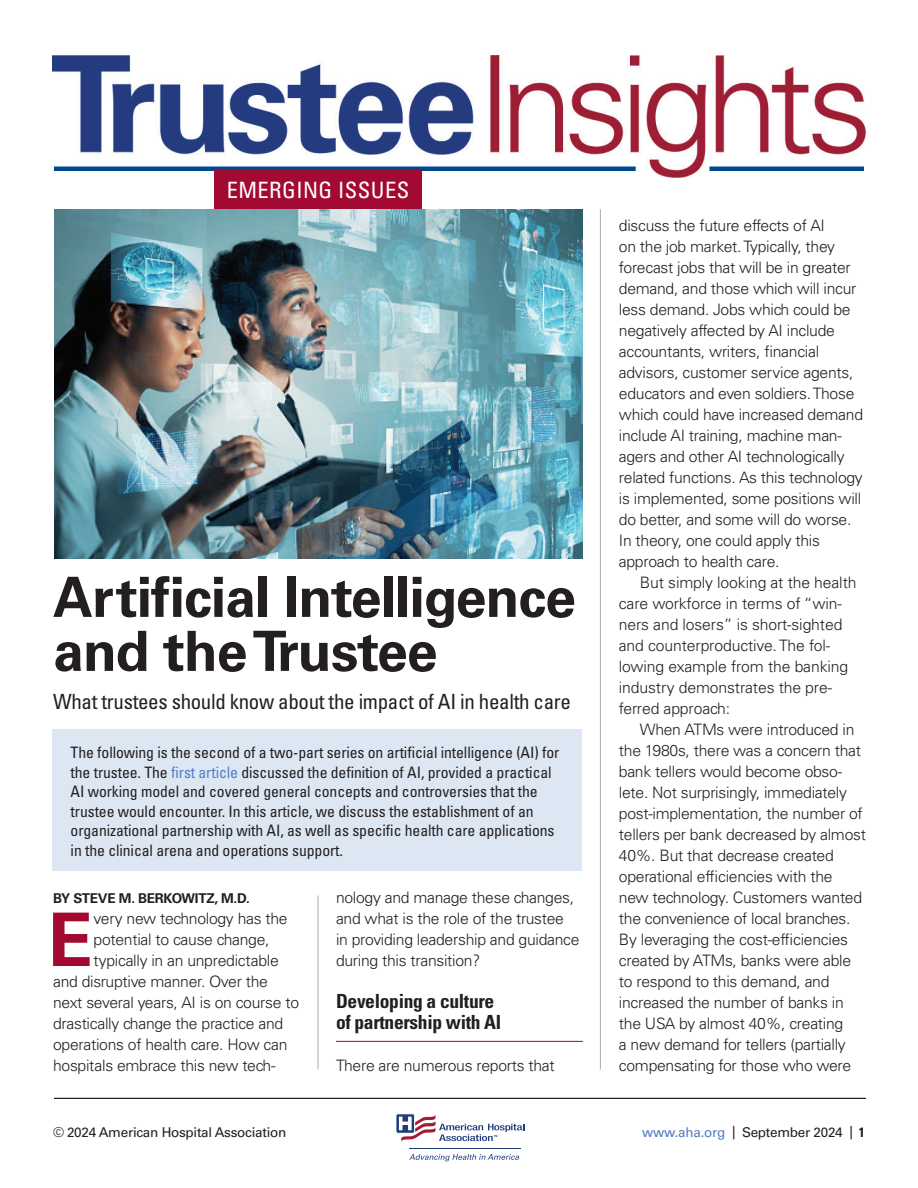
<style>
.page{position:relative;width:918px;height:1188px;background:#fff}
.page>*{position:absolute;margin:0;border:0;box-sizing:border-box;transform-origin:0 0}
.t1{font:700 73.8px "Univers LT Std";color:#a30a32}
.t2{font:700 55.5px/54px "Univers LT Std";letter-spacing:-.02em;color:#231f20}
.t3{font:condensed 22.5px "Univers LT Std";letter-spacing:.02em;color:#fff}
.t4{font:condensed 21px "Univers LT Std";letter-spacing:-.015em;color:#231f20}
.t5{font:700 condensed 19.5px/21px "Univers LT Std";letter-spacing:-.015em;color:#231f20}
.t6{font:300 15.75px/21px "Univers LT Std";letter-spacing:-.02em;color:#231f20}
.t7{font:condensed 15.75px/19.5px "Univers LT Std";letter-spacing:-.005em;color:#231f20}
.t8{font:13.5px "Univers LT Std";letter-spacing:-.02em;color:#231f20}
.t9{font:700 13.5px "Univers LT Std";letter-spacing:-.02em;color:#231f20}
.s1{color:#537dbf}
.s2{font-weight:700;font-stretch:condensed}
</style>
<div class="page">
<hr style="left:409px;top:1148px;width:112px;height:1px;background:#1d3d7b">
<svg style="left:409px;top:1154px;width:110px;height:7px"></svg>
<svg style="left:396px;top:1113px;width:128px;height:29px"></svg>
<hr style="left:54px;top:1098px;width:812px;height:1px;background:#231f20">
<img style="left:52px;top:56px;width:814px;height:122px">
<div style="left:710px;top:166px;width:154px;height:5px;background:#01498e"></div>
<div style="left:54px;top:166px;width:582px;height:5px;background:#01498e"></div>
<hr style="left:600px;top:209px;width:1px;height:860px;background:#a8abac">
<hr style="left:336px;top:1041px;width:247px;height:1px;background:#a30a32">
<div style="left:214px;top:170px;width:207px;height:39px;background:#a30a32"></div>
<img style="left:54px;top:209px;width:529px;height:350px">
<hr style="left:318px;top:896px;width:1px;height:173px;background:#a8abac">
<div style="left:53px;top:729px;width:529px;height:142px;background:#dde7f3"></div>
<h3 class="t3" style="left:227px;top:176px;width:184px">EMERGING ISSUES</h3>
<h2 class="t2" style="left:53px;top:571px;width:524px">Artificial Intelligence and the Trustee</h2>
<h3 class="t4" style="left:53px;top:688px;width:519px">What trustees should know about the impact of AI in health care</h3>
<p class="t7" style="left:71px;top:743px;width:490px">The following is the second of a two-part series on artificial intelligence (AI) for the trustee. The <span class="s1">first article</span> discussed the definition of AI, provided a practical AI working model and covered general concepts and controversies that the trustee would encounter. In this article, we discuss the establishment of an organizational partnership with AI, as well as specific health care applications in the clinical arena and operations support.</p>
<p class="t9" style="left:53px;top:890px;width:198px">BY STEVE M. BERKOWITZ, M.D.</p>
<h1 class="t1" style="left:48px;top:897px;width:47px">E</h1>
<p class="t6" style="left:94px;top:908px;width:196px">very new technology has the</p>
<p class="t6" style="left:94px;top:929px;width:177px">potential to cause change,</p>
<p class="t6" style="left:94px;top:950px;width:187px">typically in an unpredictable</p>
<p class="t6" style="left:53px;top:971px;width:216px">and disruptive manner. Over the</p>
<p class="t6" style="left:53px;top:992px;width:248px">next several years, AI is on course to</p>
<p class="t6" style="left:53px;top:1013px;width:232px">drastically change the practice and</p>
<p class="t6" style="left:53px;top:1034px;width:236px">operations of health care. How can</p>
<p class="t6" style="left:53px;top:1055px;width:224px">hospitals embrace this new tech-</p>
<p class="t6" style="left:336px;top:887px;width:245px">nology and manage these changes, and what is the role of the trustee in providing leadership and guidance during this transition?</p>
<p class="t5" style="left:336px;top:990px;width:167px">Developing a culture of partnership with AI</p>
<p class="t6" style="left:336px;top:1055px;width:220px">There are numerous reports that</p>
<p class="t6" style="left:619px;top:215px;width:246px">discuss the future effects of AI<br>on the job market. Typically, they forecast jobs that will be in greater demand, and those which will incur less demand. Jobs which could be negatively affected by AI include accountants, writers, financial advisors, customer service agents, educators and even soldiers. Those which could have increased demand include AI training, machine man&shy;agers and other AI technologically related functions. As this technology is implemented, some positions will do better, and some will do worse.<br>In theory, one could apply this approach to health care.</p>
<p class="t6" style="left:619px;top:572px;width:239px;text-indent:21px">But simply looking at the health care workforce in terms of “win&shy;ners and losers” is short-sighted and counterproductive. The fol&shy;lowing example from the banking industry demonstrates the pre&shy;ferred approach:</p>
<p class="t6" style="left:619px;top:719px;width:249px;text-indent:21px">When ATMs were introduced in the 1980s, there was a concern that bank tellers would become obso&shy;lete. Not surprisingly, immediately post-implementation, the number of tellers per bank decreased by almost 40%. But that decrease created operational efficiencies with the new technology. Customers wanted the convenience of local branches.<br>By leveraging the cost-efficiencies created by ATMs, banks were able to respond to this demand, and increased the number of banks in the USA by almost 40%, creating<br>a new demand for tellers (partially compensating for those who were</p>
<p class="t8" style="left:53px;top:1125px;width:235px">© 2024 American Hospital Association</p>
<p class="t8" style="left:642px;top:1125px;width:224px"><span class="s1">www.aha.org</span> | September 2024 | <span class="s2">1</span></p>
</div>
